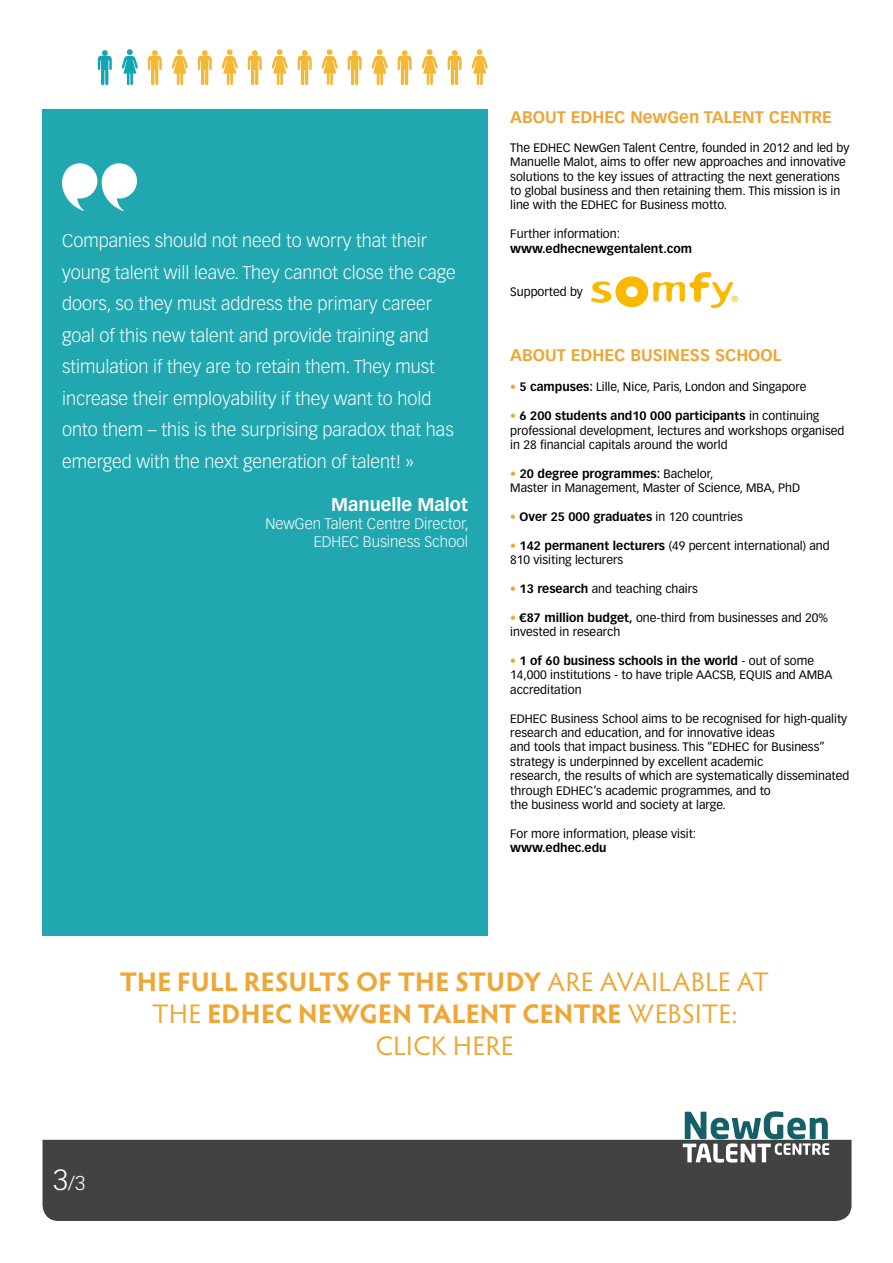
<style>
.page{position:relative;width:893px;height:1263px;background:#fff}
.page>*{position:absolute;margin:0;border:0;box-sizing:border-box;transform-origin:0 0}
.t1{font:700 27px/32.4px "Hypatia Sans Pro";letter-spacing:.005em;color:#eea736}
.t2{font:300 19.5px "Vectora LT Std";color:#fff}
.t3{font:300 18px/31.5px "Vectora LT Std";color:#fff}
.t4{font:700 18px "Vectora LT Std";color:#fff}
.t5{font:700 16.5px "Vectora LT Std";color:#eea736}
.t6{font:300 15px/18px "Vectora LT Std";color:#fff;text-align:right}
.t7{font:12px/14.4px "Vectora LT Std";color:#000}
.t8{font:700 12px "Vectora LT Std";color:#000}
.s1{color:#eea736}
.s2{font-weight:700}
.s3{font-weight:400;color:#eea736}
.s4{font-weight:400}
.s5{font-size:28.5px}
</style>
<div class="page">
<div style="left:43px;top:109px;width:445px;height:826px;background:#21a7b0"></div>
<div style="left:43px;top:1140px;width:808px;height:81px;background:#424240"></div>
<svg style="left:98px;top:50px;width:14px;height:36px"></svg>
<svg style="left:122px;top:49px;width:16px;height:36px"></svg>
<svg style="left:148px;top:50px;width:14px;height:36px"></svg>
<svg style="left:172px;top:49px;width:16px;height:36px"></svg>
<svg style="left:198px;top:50px;width:14px;height:36px"></svg>
<svg style="left:222px;top:49px;width:16px;height:36px"></svg>
<svg style="left:248px;top:50px;width:14px;height:36px"></svg>
<svg style="left:272px;top:49px;width:16px;height:36px"></svg>
<svg style="left:298px;top:50px;width:14px;height:36px"></svg>
<svg style="left:322px;top:49px;width:16px;height:36px"></svg>
<svg style="left:348px;top:50px;width:14px;height:36px"></svg>
<svg style="left:372px;top:49px;width:16px;height:36px"></svg>
<svg style="left:398px;top:50px;width:14px;height:36px"></svg>
<svg style="left:422px;top:49px;width:16px;height:36px"></svg>
<svg style="left:448px;top:50px;width:14px;height:36px"></svg>
<svg style="left:472px;top:49px;width:16px;height:36px"></svg>
<svg style="left:62px;top:163px;width:75px;height:48px"></svg>
<svg style="left:683px;top:1111px;width:146px;height:51px"></svg>
<svg style="left:591px;top:272px;width:147px;height:36px"></svg>
<p class="t3" style="left:62px;top:225px;width:395px">Companies should not need to worry that their young talent will leave. They cannot close the cage doors, so they must address the primary career goal of this new talent and provide training and stimulation if they are to retain them. They must increase their employability if they want to hold onto them – this is the surprising paradox that has emerged with the next generation of talent! »</p>
<h3 class="t4" style="left:331px;top:493px;width:138px">Manuelle Malot</h3>
<p class="t6" style="left:265px;top:515px;width:205px">NewGen Talent Centre Director,<br>EDHEC Business School</p>
<h3 class="t5" style="left:510px;top:107px;width:205px">about EDHEC NewGen TALENT</h3>
<h3 class="t5" style="left:769px;top:107px;width:12px">CENTRE</h3>
<p class="t7" style="left:510px;top:141px;width:341px">The EDHEC NewGen Talent Centre, founded in 2012 and led by Manuelle Malot, aims to offer new approaches and innovative solutions to the key issues of attracting the next generations to global business and then retaining them. This mission is in line with the EDHEC for Business motto.</p>
<p class="t7" style="left:510px;top:227px;width:111px">Further information:</p>
<p class="t8" style="left:510px;top:241px;width:183px">www.edhecnewgentalent.com</p>
<p class="t7" style="left:510px;top:285px;width:74px">Supported by</p>
<h3 class="t5" style="left:510px;top:345px;width:13px">ABOUT</h3>
<h3 class="t5" style="left:571px;top:345px;width:190px">EDHEC BUSINESS SCHOOL</h3>
<p class="t7" style="left:510px;top:380px;width:298px"><span class="s1">•</span> <span class="s2">5 campuses:</span> Lille, Nice, Paris, London and Singapore</p>
<p class="t7" style="left:510px;top:409px;width:336px"><span class="s1">•</span> <span class="s2">6 200 students and10 000 participants</span> in continuing professional development, lectures and workshops organised in 28 financial capitals around the world</p>
<p class="t7" style="left:510px;top:466px;width:291px"><span class="s1">•</span> <span class="s2">20 degree programmes:</span> Bachelor,<br>Master in Management, Master of Science, MBA, PhD</p>
<p class="t8" style="left:510px;top:509px;width:234px"><span class="s3">•</span> Over 25 000 graduates <span class="s4">in 120 countries</span></p>
<p class="t7" style="left:510px;top:538px;width:321px"><span class="s1">•</span> <span class="s2">142 permanent lecturers</span> (49 percent international) and<br>810 visiting lecturers</p>
<p class="t7" style="left:510px;top:582px;width:189px"><span class="s1">•</span> <span class="s2">13 research</span> and teaching chairs</p>
<p class="t7" style="left:510px;top:610px;width:319px"><span class="s1">•</span> <span class="s2">€87 million budget,</span> one-third from businesses and 20% invested in research</p>
<p class="t7" style="left:510px;top:654px;width:324px"><span class="s1">•</span> <span class="s2">1 of 60 business schools in the world</span> - out of some<br>14,000 institutions - to have triple AACSB, EQUIS and AMBA accreditation</p>
<p class="t7" style="left:510px;top:711px;width:341px">EDHEC Business School aims to be recognised for high-quality research and education, and for innovative ideas<br>and tools that impact business. This “EDHEC for Business” strategy is underpinned by excellent academic<br>research, the results of which are systematically disseminated through EDHEC’s academic programmes, and to<br>the business world and society at large.</p>
<p class="t7" style="left:510px;top:826px;width:187px">For more information, please visit:</p>
<p class="t8" style="left:510px;top:841px;width:98px">www.edhec.edu</p>
<h1 class="t1" style="left:152px;top:964px;width:618px;text-indent:-32px">THE FULL RESULTS OF THE STUDY <span class="s4">ARE AVAI LABLE AT<br>THE</span> EDHE</h1>
<h1 class="t1" style="left:376px;top:996px;width:363px;text-indent:-101px">C NEWGEN TALENT CENTRE <span class="s4">WEBSITE:<br>CLICK HERE</span></h1>
<h2 class="t2" style="left:53px;top:1172px;width:34px"><span class="s5">3</span>/3</h2>
</div>
